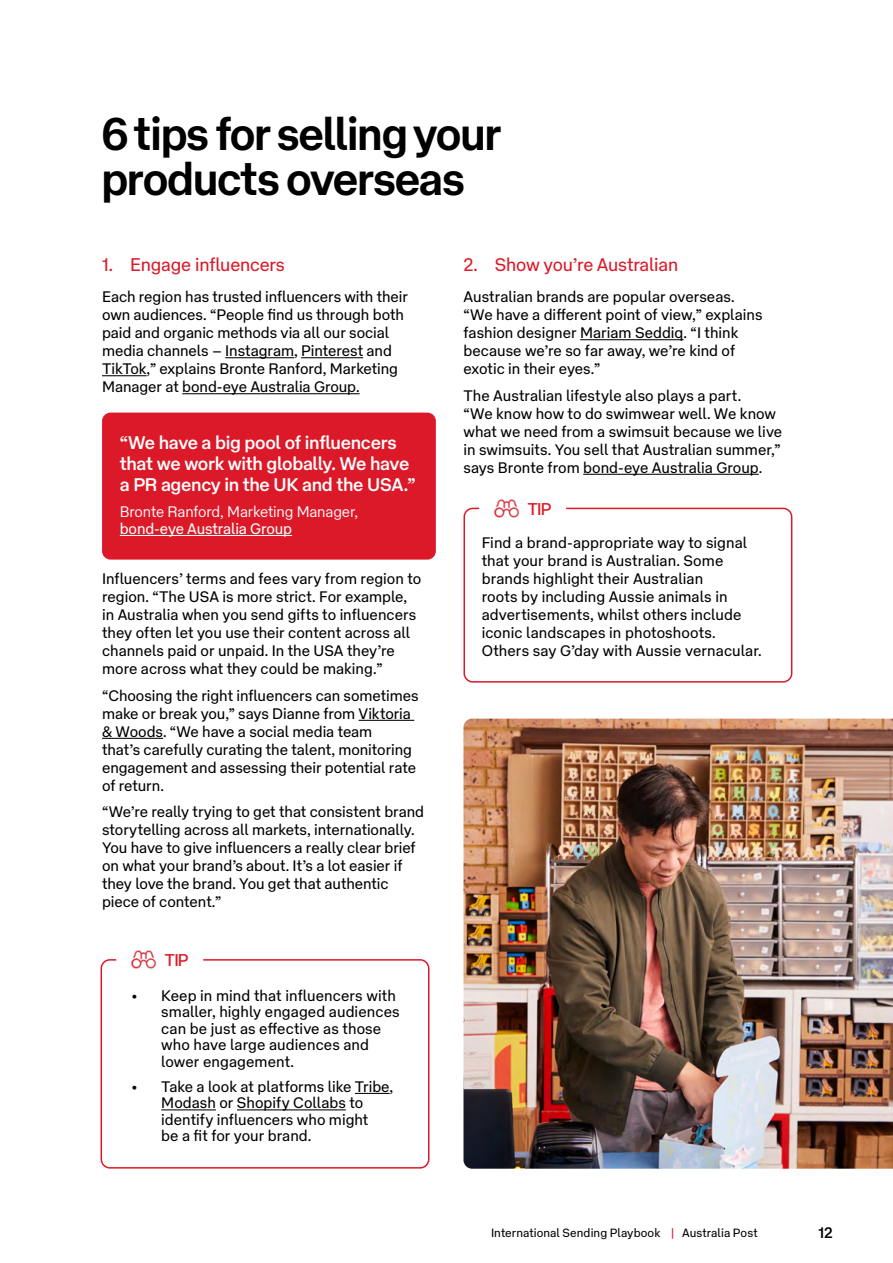
<style>
.page{position:relative;width:893px;height:1263px;background:#fff}
.page>*{position:absolute;margin:0;border:0;box-sizing:border-box;transform-origin:0 0}
.t1{font:700 45px/45px "AP Type Pro Display";color:#000}
.t2{font:500 18px/21px "AP Type Pro Text";letter-spacing:-.02em;color:#fff}
.t3{font:18px "AP Type Pro Text";letter-spacing:-.01em;color:#dc1928}
.t4{font:16.8px "AP Type Pro Display";letter-spacing:-.01em;color:#dc1928}
.t5{font:15px/18px "AP Type Pro Text";letter-spacing:-.005em;color:#000}
.t6{font:300 15px/16.5px "AP Type Pro Text";letter-spacing:-.01em;color:#fff}
.t7{font:500 15px "AP Type Pro Text";color:#000}
.t8{font:11.7px "AP Type Pro Text";letter-spacing:.005em;color:#000}
.s1{font-weight:400}
.s2{color:#dc1928}
</style>
<div class="page">
<hr style="left:225px;top:357px;width:69px;height:1px;background:#000">
<hr style="left:301px;top:357px;width:62px;height:1px;background:#000">
<hr style="left:102px;top:375px;width:45px;height:1px;background:#000">
<hr style="left:182px;top:393px;width:178px;height:1px;background:#000">
<hr style="left:359px;top:720px;width:55px;height:1px;background:#000">
<hr style="left:102px;top:738px;width:61px;height:1px;background:#000">
<hr style="left:580px;top:339px;width:103px;height:1px;background:#000">
<hr style="left:583px;top:474px;width:176px;height:1px;background:#000">
<div style="left:102px;top:413px;width:334px;height:147px;background:#dc1928;border-radius:9px"></div>
<hr style="left:120px;top:535px;width:172px;height:1px;background:#fff">
<div style="left:101px;top:959px;width:328px;height:209px;border:2px solid #dc1928;border-radius:9px"></div>
<hr style="left:355px;top:1093px;width:35px;height:1px;background:#000">
<hr style="left:161px;top:1109px;width:55px;height:1px;background:#000">
<hr style="left:237px;top:1109px;width:109px;height:1px;background:#000">
<div style="left:116px;top:940px;width:87px;height:37px;background:#fff;border-radius:18px"></div>
<img style="left:131px;top:950px;width:26px;height:19px">
<img style="left:463px;top:719px;width:430px;height:450px">
<div style="left:463px;top:508px;width:329px;height:175px;border:2px solid #dc1928;border-radius:9px"></div>
<div style="left:479px;top:489px;width:87px;height:36px;background:#fff;border-radius:18px"></div>
<img style="left:494px;top:499px;width:26px;height:19px">
<h2 class="t1" style="left:102px;top:107px;width:401px">6 tips for selling your products overseas</h2>
<h3 class="t3" style="left:102px;top:250px;width:184px">1. Engage influencers</h3>
<p class="t5" style="left:102px;top:286px;width:307px">Each region has trusted influencers with their own audiences. “People find us through both paid and organic methods via all our social media channels – Instagram, Pinterest and TikTok,” explains Bronte Ranford, Marketing Manager at bond-eye Australia Group.</p>
<p class="t2" style="left:120px;top:430px;width:297px">“We have a big pool of influencers that we work with globally. We have a PR agency in the UK and the USA.”</p>
<p class="t6" style="left:120px;top:502px;width:240px">Bronte Ranford, Marketing Manager, <span class="s1">bond -eye Australia Group</span></p>
<p class="t5" style="left:102px;top:568px;width:321px">Influencers’ terms and fees vary from region to region. “The USA is more strict. For example, in Australia when you send gifts to influencers they often let you use their content across all channels paid or unpaid. In the USA they’re more across what they could be making.”</p>
<p class="t5" style="left:102px;top:685px;width:318px">“Choosing the right influencers can sometimes make or break you,” says Dianne from Viktoria &amp; Woods. “We have a social media team<br>that’s carefully curating the talent, monitoring engagement and assessing their potential rate of return.</p>
<p class="t5" style="left:102px;top:801px;width:323px">“We’re really trying to get that consistent brand storytelling across all markets, internationally.<br>You have to give influencers a really clear brief on what your brand’s about. It’s a lot easier if they love the brand. You get that authentic piece of content.”</p>
<h4 class="t4" style="left:165px;top:946px;width:25px">TIP</h4>
<p class="t5" style="left:161px;top:986px;width:240px;line-height:16.5px;text-indent:-30px">• Keep in mind that influencers with smaller, highly engaged audiences can be just as effective as those who have large audiences and lower engagement.</p>
<p class="t5" style="left:161px;top:1077px;width:234px;line-height:16.5px;text-indent:-30px">• Take a look at platforms like Tribe,<br>Modash or Shopify Collabs to identify influencers who might<br>be a fit for your brand.</p>
<h3 class="t3" style="left:463px;top:250px;width:216px">2. Show you’re Australian</h3>
<p class="t5" style="left:463px;top:286px;width:300px">Australian brands are popular overseas. “We have a different point of view,” explains fashion designer Mariam Seddiq. “I think because we’re so far away, we’re kind of exotic in their eyes.”</p>
<p class="t5" style="left:463px;top:385px;width:320px">The Australian lifestyle also plays a part.<br>“We know how to do swimwear well. We know what we need from a swimsuit because we live in swimsuits. You sell that Australian summer,” says Bronte from bond-eye Australia Group.</p>
<h4 class="t4" style="left:528px;top:495px;width:25px">TIP</h4>
<p class="t5" style="left:482px;top:532px;width:282px">Find a brand-appropriate way to signal that your brand is Australian. Some brands highlight their Australian<br>roots by including Aussie animals in advertisements, whilst others include iconic landscapes in photoshoots.<br>Others say G’day with Aussie vernacular.</p>
<p class="t8" style="left:491px;top:1223px;width:268px">International Sending Playbook <span class="s2">|</span> Australia Post</p>
<p class="t7" style="left:818px;top:1220px;width:16px">12</p>
</div>
